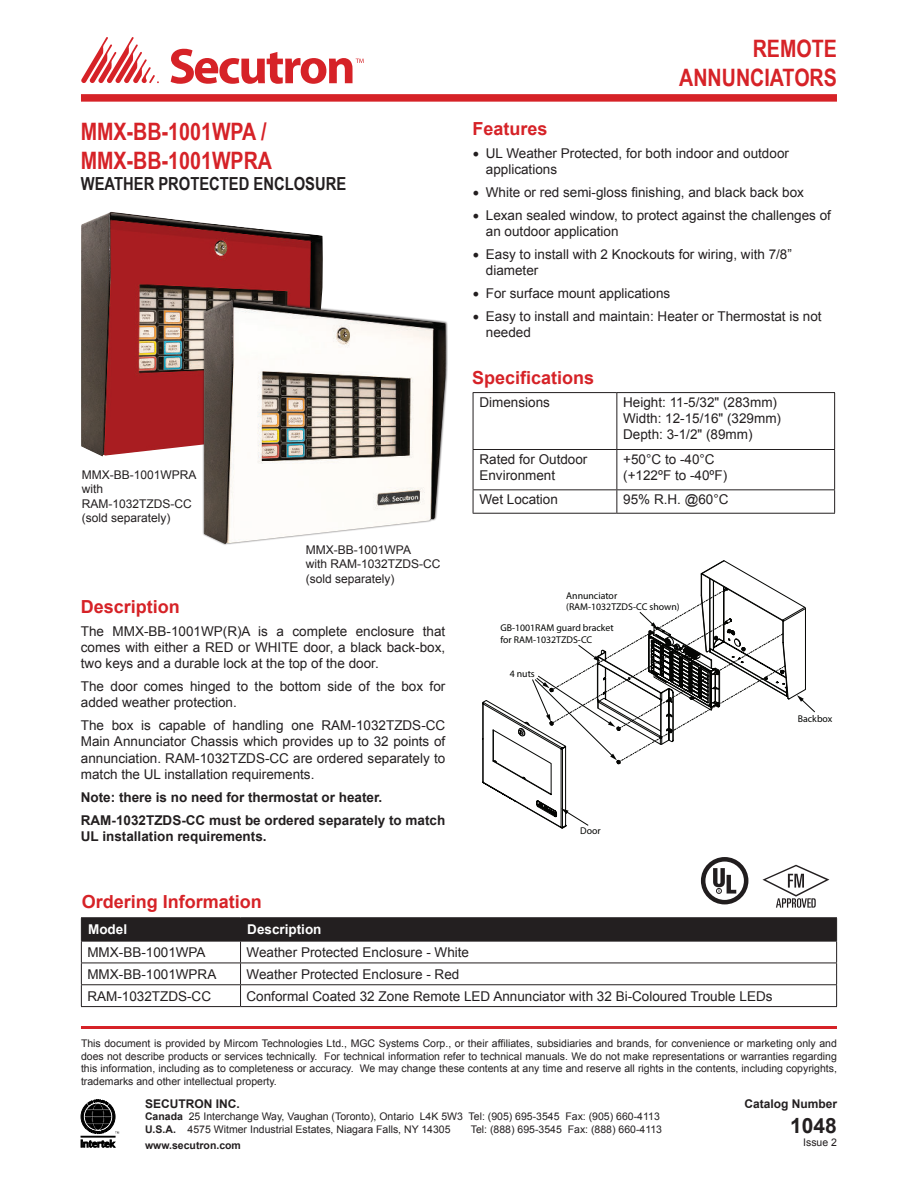
<style>
.page{position:relative;width:918px;height:1188px;background:#fff}
.page>*{position:absolute;margin:0;border:0;box-sizing:border-box;transform-origin:0 0}
.t1{font:700 24px/28.8px "Arial Narrow";color:#d62227;text-align:right}
.t2{font:700 21px "Arial";color:#231f20}
.t3{font:700 18px "Arial";color:#d62227}
.t4{font:700 18px "Arial Narrow";color:#231f20}
.t5{font:13.5px/16.2px "Arial";color:#231f20}
.t6{font:700 13.5px/23px "Arial";color:#231f20}
.t7{font:700 13.5px "Arial";color:#fff}
.t8{font:12px/14.4px "Arial";color:#231f20}
.t9{font:700 12px "Arial";color:#231f20}
.t10{font:10.5px/12.6px "Arial";color:#231f20}
.t11{font:700 10.5px "Arial";color:#231f20}
.t12{font:9.75px/11.9px "Myriad Pro";color:#040503}
.s1{font-family:"Minion Pro";font-size:18px}
.s2{font-weight:700}
</style>
<div class="page">
<hr style="left:81px;top:1026px;width:756px;height:3px;background:#d62227">
<div style="left:81px;top:94px;width:756px;height:8px;background:#d62227"></div>
<svg style="left:171px;top:49px;width:193px;height:35px"></svg>
<svg style="left:81px;top:37px;width:78px;height:47px"></svg>
<svg style="left:81px;top:1140px;width:34px;height:7px"></svg>
<hr style="left:81px;top:1136px;width:34px;height:1px;background:#000">
<svg style="left:81px;top:1100px;width:38px;height:34px"></svg>
<div style="left:701px;top:857px;width:47px;height:47px;border:5px solid #211d1e;border-radius:50%"></div>
<svg style="left:713px;top:868px;width:23px;height:26px"></svg>
<svg style="left:762px;top:865px;width:67px;height:43px"></svg>
<svg style="left:482px;top:561px;width:333px;height:267px"></svg>
<hr style="left:473px;top:392px;width:144px;height:1px;background:#231f20">
<hr style="left:473px;top:393px;width:1px;height:56px;background:#231f20">
<hr style="left:617px;top:392px;width:218px;height:1px;background:#231f20">
<hr style="left:616px;top:393px;width:1px;height:56px;background:#231f20">
<hr style="left:834px;top:393px;width:1px;height:56px;background:#231f20">
<hr style="left:473px;top:449px;width:144px;height:1px;background:#231f20">
<hr style="left:473px;top:450px;width:1px;height:39px;background:#231f20">
<hr style="left:617px;top:449px;width:218px;height:1px;background:#231f20">
<hr style="left:616px;top:450px;width:1px;height:39px;background:#231f20">
<hr style="left:834px;top:450px;width:1px;height:39px;background:#231f20">
<hr style="left:473px;top:489px;width:144px;height:1px;background:#231f20">
<svg style="left:473px;top:490px;width:1px;height:23px"></svg>
<hr style="left:617px;top:489px;width:218px;height:1px;background:#231f20">
<svg style="left:616px;top:490px;width:1px;height:23px"></svg>
<svg style="left:834px;top:490px;width:1px;height:23px"></svg>
<hr style="left:473px;top:513px;width:144px;height:1px;background:#231f20">
<hr style="left:617px;top:513px;width:218px;height:1px;background:#231f20">
<img style="left:81px;top:212px;width:242px;height:244px">
<div style="left:202px;top:298px;width:246px;height:248px;background:#231f20;opacity:.75"></div>
<img style="left:204px;top:299px;width:242px;height:245px">
<hr style="left:81px;top:1006px;width:160px;height:1px;background:#231f20">
<hr style="left:241px;top:1006px;width:596px;height:1px;background:#231f20">
<hr style="left:81px;top:917px;width:160px;height:1px;background:#231f20">
<hr style="left:241px;top:917px;width:596px;height:1px;background:#231f20">
<svg style="left:81px;top:918px;width:756px;height:88px"></svg>
<h1 class="t1" style="left:81px;top:117px;width:193px;text-align:left">MMX-BB-1001WPA /<br>MMX-BB-1001WPRA</h1>
<h3 class="t4" style="left:81px;top:173px;width:267px">WEATHER PROTECTED ENCLOSURE</h3>
<p class="t8" style="left:82px;top:468px;width:116px">MMX-BB-1001WPRA with<br>RAM-1032TZDS-CC (sold separately)</p>
<p class="t8" style="left:306px;top:544px;width:136px">MMX-BB-1001WPA<br>with RAM-1032TZDS-CC (sold separately)</p>
<h3 class="t3" style="left:81px;top:600px;width:101px">Description</h3>
<p class="t5" style="left:81px;top:624px;width:366px;text-align:justify">The MMX-BB-1001WP(R)A is a complete enclosure that comes with either a RED or WHITE door, a black back-box, two keys and a durable lock at the top of the door.</p>
<p class="t5" style="left:81px;top:679px;width:366px">The door comes hinged to the bottom side of the box for added weather protection.</p>
<p class="t5" style="left:81px;top:719px;width:366px;text-align:justify">The box is capable of handling one RAM-1032TZDS-CC Main Annunciator Chassis which provides up to 32 points of annunciation. RAM-1032TZDS-CC are ordered separately to match the UL installation requirements.</p>
<p class="t6" style="left:81px;top:787px;width:366px">Note: there is no need for thermostat or heater.<br>RAM-1032TZDS-CC must be ordered separately to match</p>
<p class="t6" style="left:81px;top:826px;width:187px">UL installation requirements.</p>
<h3 class="t3" style="left:82px;top:895px;width:182px">Ordering Information</h3>
<h1 class="t1" style="left:679px;top:34px;width:159px">REMOTE<br>ANNUNCIATORS</h1>
<h3 class="t3" style="left:472px;top:122px;width:77px">Features</h3>
<p class="t5" style="left:486px;top:146px;width:305px;text-indent:-14px"><span class="s1">•</span> UL Weather Protected, for both indoor and outdoor applications</p>
<p class="t5" style="left:472px;top:185px;width:333px"><span class="s1">•</span> White or red semi-gloss finishing, and black back box</p>
<p class="t5" style="left:486px;top:208px;width:347px;text-indent:-14px"><span class="s1">•</span> Lexan sealed window, to protect against the challenges of an outdoor application</p>
<p class="t5" style="left:486px;top:247px;width:308px;text-indent:-14px"><span class="s1">•</span> Easy to install with 2 Knockouts for wiring, with 7/8” diameter</p>
<p class="t5" style="left:472px;top:286px;width:200px"><span class="s1">•</span> For surface mount applications</p>
<p class="t5" style="left:486px;top:309px;width:337px;text-indent:-14px"><span class="s1">•</span> Easy to install and maintain: Heater or Thermostat is not needed</p>
<h3 class="t3" style="left:472px;top:371px;width:124px">Specifications</h3>
<p class="t5" style="left:479px;top:395px;width:72px">Dimensions</p>
<p class="t5" style="left:623px;top:395px;width:159px">Height: 11-5/32" (283mm)<br>Width: 12-15/16" (329mm)<br>Depth: 3-1/2" (89mm)</p>
<p class="t5" style="left:479px;top:452px;width:110px">Rated for Outdoor<br>Environment</p>
<p class="t5" style="left:623px;top:452px;width:106px">+50°C to -40°C (+122ºF to -40ºF)</p>
<p class="t5" style="left:479px;top:492px;width:80px">Wet Location</p>
<p class="t5" style="left:623px;top:492px;width:107px">95% R.H. @60°C</p>
<p class="t12" style="left:566px;top:590px;width:115px">Annunciator (RAM-1032TZDS-CC shown)</p>
<p class="t12" style="left:500px;top:623px;width:115px">GB-1001RAM guard bracket for RAM-1032TZDS-CC</p>
<p class="t12" style="left:510px;top:669px;width:27px">4 nuts</p>
<p class="t12" style="left:580px;top:826px;width:22px">Door</p>
<p class="t12" style="left:798px;top:713px;width:36px">Backbox</p>
<p class="t7" style="left:88px;top:925px;width:41px">Model</p>
<p class="t7" style="left:247px;top:925px;width:76px">Description</p>
<p class="t5" style="left:87px;top:945px;width:120px">MMX-BB-1001WPA</p>
<p class="t5" style="left:247px;top:945px;width:224px">Weather Protected Enclosure - White</p>
<p class="t5" style="left:87px;top:967px;width:131px">MMX-BB-1001WPRA</p>
<p class="t5" style="left:247px;top:967px;width:214px">Weather Protected Enclosure - Red</p>
<p class="t5" style="left:87px;top:989px;width:125px">RAM-1032TZDS-CC</p>
<p class="t5" style="left:247px;top:989px;width:528px">Conformal Coated 32 Zone Remote LED Annunciator with 32 Bi-Coloured Trouble LEDs</p>
<p class="t10" style="left:81px;top:1038px;width:757px;text-align:justify">This document is provided by Mircom Technologies Ltd., MGC Systems Corp., or their affiliates, subsidiaries and brands, for convenience or marketing only and does not describe products or services technically. For technical information refer to technical manuals. We do not make representations or warranties regarding this information, including as to completeness or accuracy. We may change these contents at any time and reserve all rights in the contents, including copyrights, trademarks and other intellectual property.</p>
<p class="t9" style="left:145px;top:1099px;width:96px">SECUTRON INC.</p>
<p class="t10" style="left:145px;top:1111px;width:516px"><span class="s2">Canada</span> 25 Interchange Way, Vaughan (Toronto), Ontario L4K 5W3 Tel: (905) 695-3545 Fax: (905) 660-4113<br><span class="s2">U.S.A.</span> 4575 Witmer Industrial Estates, Niagara Falls, NY 14305</p>
<p class="t10" style="left:471px;top:1124px;width:193px">Tel: (888) 695-3545 Fax: (888) 660-4113</p>
<p class="t11" style="left:145px;top:1141px;width:97px">www.secutron.com</p>
<p class="t9" style="left:744px;top:1099px;width:94px">Catalog Number</p>
<h2 class="t2" style="left:790px;top:1118px;width:48px">1048</h2>
<p class="t10" style="left:803px;top:1137px;width:35px">Issue 2</p>
</div>
